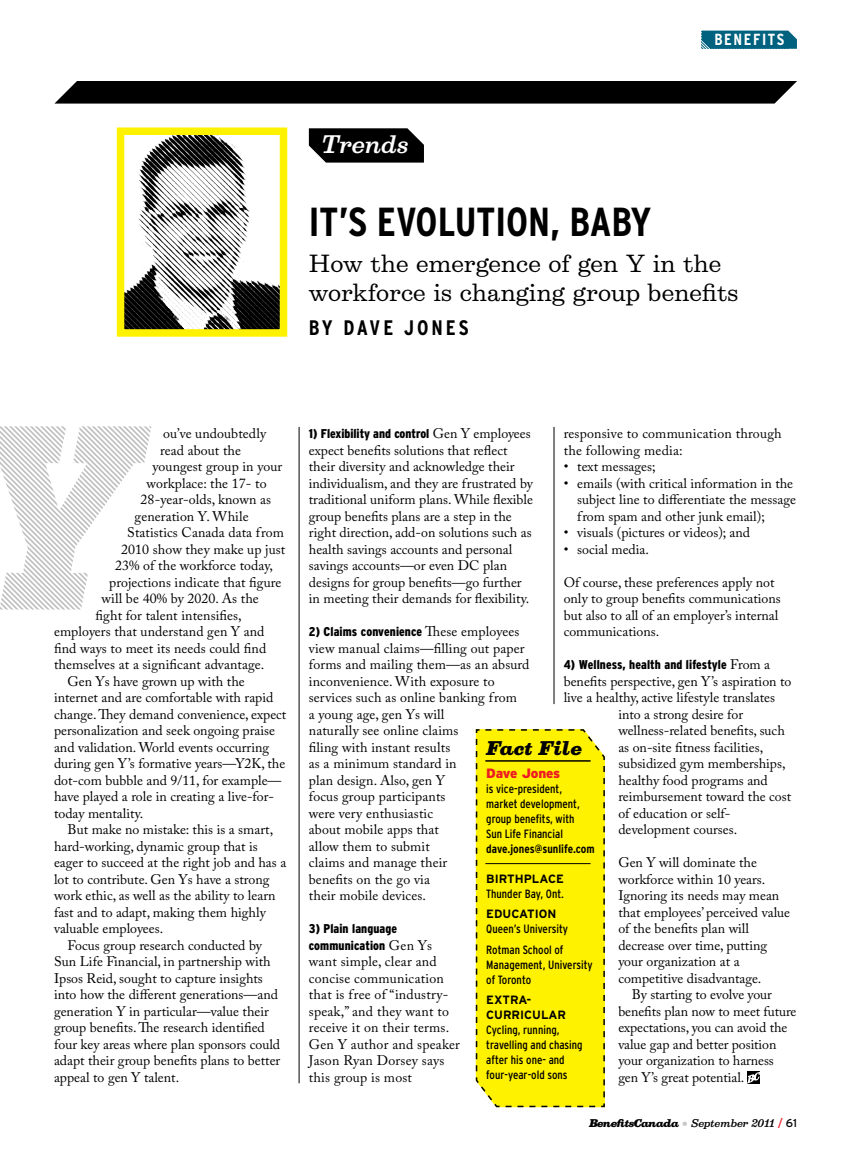
<style>
.page{position:relative;width:851px;height:1161px;background:#fff}
.page>*{position:absolute;margin:0;border:0;box-sizing:border-box;transform-origin:0 0}
.t1{font:700 condensed 40.5px "Interstate";color:#000}
.t2{font:italic 500 23.1px "Belizio";color:#fff}
.t3{font:22.5px/28.5px "Belizio";color:#000}
.t4{font:700 condensed 21px "Interstate";letter-spacing:.14em;color:#000}
.t5{font:italic 900 18px "Belizio";color:#000}
.t6{font:700 condensed 16.05px "Interstate";color:#fff}
.t7{font:13.8px/16.5px "Adobe Caslon Pro";color:#000}
.t8{font:900 13.5px "Interstate";letter-spacing:-.015em;color:#ed1c24}
.t9{font:900 condensed 12.75px/16.5px "Interstate";letter-spacing:.01em;color:#000}
.t10{font:condensed 12px/15px "Interstate";color:#000}
.t11{font:700 12px/15px "Interstate";color:#000}
.t12{font:700 condensed 12px "Interstate";letter-spacing:-.005em;color:#000}
.t13{font:italic 900 10.2px "Belizio";letter-spacing:-.06em;color:#000}
.s1{font-family:"Adobe Caslon Pro";font-weight:400;font-stretch:normal;font-size:13.8px}
.s2{font-weight:500;color:#c6c8ca}
.s3{font-weight:500}
.s4{font-family:"Interstate";font-weight:400;font-style:normal;font-size:11.55px;color:#ed1c24}
.s5{font-family:"Interstate";font-weight:400;font-style:normal;font-size:11.55px}
</style>
<div class="page">
<svg style="left:309px;top:128px;width:115px;height:35px;background:#171717"></svg>
<svg style="left:54px;top:81px;width:743px;height:23px;background:#0c0c0c"></svg>
<svg style="left:116px;top:127px;width:172px;height:210px"></svg>
<svg style="left:747px;top:1071px;width:13px;height:13px"></svg>
<svg style="left:0;top:426px;width:151px;height:184px"></svg>
<svg style="left:701px;top:31px;width:95px;height:18px;background:#096783"></svg>
<hr style="left:299px;top:427px;width:1px;height:656px;background:#000">
<hr style="left:553px;top:427px;width:1px;height:277px;background:#000">
<div style="left:475px;top:729px;width:130px;height:379px;background:#fff200"></div>
<hr style="left:485px;top:760px;width:105px;height:2px;background:#000">
<hr style="left:485px;top:863px;width:105px;height:1px;background:#000">
<h2 class="t2" style="left:322px;top:131px;width:89px">Trends</h2>
<p class="t6" style="left:714px;top:30px;width:72px">BENEFITS</p>
<h1 class="t1" style="left:309px;top:197px;width:344px">IT’S EVOLUTION, BABY</h1>
<h3 class="t3" style="left:309px;top:250px;width:431px">How the emergence of gen Y in the workforce is changing group benefits</h3>
<h3 class="t4" style="left:309px;top:315px;width:161px">BY DAVE JONES</h3>
<p class="t7" style="left:163px;top:425px;width:105px">ou’ve undoubtedly</p>
<p class="t7" style="left:160px;top:442px;width:82px">read about the</p>
<p class="t7" style="left:153px;top:458px;width:131px">youngest group in your</p>
<p class="t7" style="left:147px;top:475px;width:122px">workplace: the 17- to</p>
<p class="t7" style="left:141px;top:491px;width:132px">28-year-olds, known as</p>
<p class="t7" style="left:135px;top:508px;width:115px">generation Y. While</p>
<p class="t7" style="left:127px;top:524px;width:158px">Statistics Canada data from</p>
<p class="t7" style="left:121px;top:541px;width:166px">2010 show they make up just</p>
<p class="t7" style="left:115px;top:557px;width:159px">23% of the workforce today,</p>
<p class="t7" style="left:109px;top:574px;width:174px">projections indicate that figure</p>
<p class="t7" style="left:102px;top:590px;width:159px">will be 40% by 2020. As the</p>
<p class="t7" style="left:96px;top:607px;width:148px">fight for talent intensifies,</p>
<p class="t7" style="left:54px;top:623px;width:212px">employers that understand gen Y and</p>
<p class="t7" style="left:54px;top:640px;width:214px">find ways to meet its needs could find</p>
<p class="t7" style="left:54px;top:656px;width:212px">themselves at a significant advantage.</p>
<p class="t7" style="left:68px;top:673px;width:179px">Gen Ys have grown up with the</p>
<p class="t7" style="left:54px;top:689px;width:221px">internet and are comfortable with rapid</p>
<p class="t7" style="left:54px;top:706px;width:234px">change. They demand convenience, expect</p>
<p class="t7" style="left:54px;top:722px;width:222px">personalization and seek ongoing praise</p>
<p class="t7" style="left:54px;top:739px;width:217px">and validation. World events occurring</p>
<p class="t7" style="left:54px;top:755px;width:233px">during gen Y’s formative years—Y2K, the</p>
<p class="t7" style="left:54px;top:772px;width:229px">dot-com bubble and 9/11, for example—</p>
<p class="t7" style="left:54px;top:788px;width:222px">have played a role in creating a live-for-</p>
<p class="t7" style="left:54px;top:805px;width:91px">today mentality.</p>
<p class="t7" style="left:68px;top:821px;width:207px">But make no mistake: this is a smart,</p>
<p class="t7" style="left:54px;top:838px;width:205px">hard-working, dynamic group that is</p>
<p class="t7" style="left:54px;top:854px;width:234px">eager to succeed at the right job and has a</p>
<p class="t7" style="left:54px;top:871px;width:217px">lot to contribute. Gen Ys have a strong</p>
<p class="t7" style="left:54px;top:887px;width:223px">work ethic, as well as the ability to learn</p>
<p class="t7" style="left:54px;top:904px;width:213px">fast and to adapt, making them highly</p>
<p class="t7" style="left:54px;top:920px;width:111px">valuable employees.</p>
<p class="t7" style="left:68px;top:937px;width:196px">Focus group research conducted by</p>
<p class="t7" style="left:54px;top:953px;width:218px">Sun Life Financial, in partnership with</p>
<p class="t7" style="left:54px;top:970px;width:210px">Ipsos Reid, sought to capture insights</p>
<p class="t7" style="left:54px;top:986px;width:225px">into how the different generations—and</p>
<p class="t7" style="left:54px;top:1003px;width:216px">generation Y in particular—value their</p>
<p class="t7" style="left:54px;top:1019px;width:212px">group benefits. The research identified</p>
<p class="t7" style="left:54px;top:1036px;width:228px">four key areas where plan sponsors could</p>
<p class="t7" style="left:54px;top:1052px;width:228px">adapt their group benefits plans to better</p>
<p class="t7" style="left:54px;top:1069px;width:127px">appeal to gen Y talent.</p>
<p class="t7" style="left:563px;top:425px;width:219px">responsive to communication through the following media:</p>
<p class="t7" style="left:563px;top:458px;width:93px">• text messages;</p>
<p class="t7" style="left:577px;top:475px;width:220px;text-indent:-14px">• emails (with critical information in the subject line to differentiate the message from spam and other junk email);</p>
<p class="t7" style="left:563px;top:524px;width:188px">• visuals (pictures or videos); and</p>
<p class="t7" style="left:563px;top:541px;width:87px">• social media.</p>
<p class="t7" style="left:563px;top:574px;width:218px">Of course, these preferences apply not only to group benefits communications but also to all of an employer’s internal communications.</p>
<p class="t9" style="left:563px;top:656px;width:208px">4) Wellness, health and lifestyle <span class="s1">From a</span></p>
<p class="t7" style="left:563px;top:673px;width:229px">benefits perspective, gen Y’s aspiration to</p>
<p class="t7" style="left:563px;top:689px;width:213px">live a healthy, active lifestyle translates</p>
<p class="t7" style="left:618px;top:706px;width:126px">into a strong desire for</p>
<p class="t7" style="left:618px;top:722px;width:168px">wellness-related benefits, such</p>
<p class="t7" style="left:618px;top:739px;width:146px">as on-site fitness facilities,</p>
<p class="t7" style="left:618px;top:755px;width:169px">subsidized gym memberships,</p>
<p class="t7" style="left:618px;top:772px;width:151px">healthy food programs and</p>
<p class="t7" style="left:618px;top:788px;width:174px">reimbursement toward the cost</p>
<p class="t7" style="left:618px;top:805px;width:114px">of education or self-</p>
<p class="t7" style="left:618px;top:821px;width:120px">development courses.</p>
<p class="t7" style="left:618px;top:854px;width:173px">Gen Y will dominate the workforce within 10 years.<br>Ignoring its needs may mean that employees’ perceived value of the benefits plan will decrease over time, putting your organization at a competitive disadvantage.</p>
<p class="t7" style="left:618px;top:986px;width:180px;text-indent:14px">By starting to evolve your benefits plan now to meet future expectations, you can avoid the value gap and better position your organization to harness gen Y’s great potential.</p>
<p class="t9" style="left:309px;top:425px;width:223px">1) Flexibility and control <span class="s1">Gen Y employees</span></p>
<p class="t7" style="left:309px;top:442px;width:225px">expect benefits solutions that reflect their diversity and acknowledge their individualism, and they are frustrated by traditional uniform plans. While flexible group benefits plans are a step in the right direction, add-on solutions such as health savings accounts and personal savings accounts—or even DC plan designs for group benefits—go further in meeting their demands for flexibility.</p>
<p class="t9" style="left:309px;top:623px;width:212px">2) Claims convenience <span class="s1">These employees</span></p>
<p class="t7" style="left:309px;top:640px;width:222px">view manual claims—filling out paper forms and mailing them—as an absurd inconvenience. With exposure to services such as online banking from<br>a young age, gen Ys will<br>naturally see online claims<br>filing with instant results<br>as a minimum standard in<br>plan design. Also, gen Y<br>focus group participants<br>were very enthusiastic<br>about mobile apps that<br>allow them to submit<br>claims and manage their<br>benefits on the go via<br>their mobile devices.</p>
<p class="t9" style="left:309px;top:920px;width:125px">3) Plain language communication <span class="s1">Gen Ys</span></p>
<p class="t7" style="left:309px;top:953px;width:153px">want simple, clear and concise communication that is free of “industry&shy;speak,” and they want to receive it on their terms.<br>Gen Y author and speaker<br>Jason Ryan Dorsey says this group is most</p>
<h3 class="t5" style="left:487px;top:738px;width:97px">Fact File</h3>
<p class="t8" style="left:486px;top:766px;width:75px">Dave Jones</p>
<p class="t10" style="left:486px;top:782px;width:95px">is vice-president, market development, group benefits, with<br>Sun Life Financial</p>
<p class="t12" style="left:486px;top:842px;width:110px">DAVE.JONES@SUNLIFE.COM</p>
<p class="t11" style="left:486px;top:871px;width:79px">BIRTHPLACE</p>
<p class="t10" style="left:486px;top:886px;width:79px">Thunder Bay, Ont.</p>
<p class="t11" style="left:486px;top:906px;width:72px">EDUCATION</p>
<p class="t10" style="left:486px;top:919px;width:83px;line-height:20.4px">Queen’s University<br>Rotman School of</p>
<p class="t10" style="left:486px;top:957px;width:108px">Management, University of Toronto</p>
<p class="t11" style="left:486px;top:992px;width:81px">EXTRA-<br>CURRICULAR</p>
<p class="t10" style="left:486px;top:1022px;width:98px">Cycling, running, travelling and chasing after his one- and four-year-old sons</p>
<p class="t13" style="left:589px;top:1117px;width:209px">BenefitsCanada <span class="s2">•</span> <span class="s3">September 2011</span> <span class="s4">/</span> <span class="s5">61</span></p>
</div>
